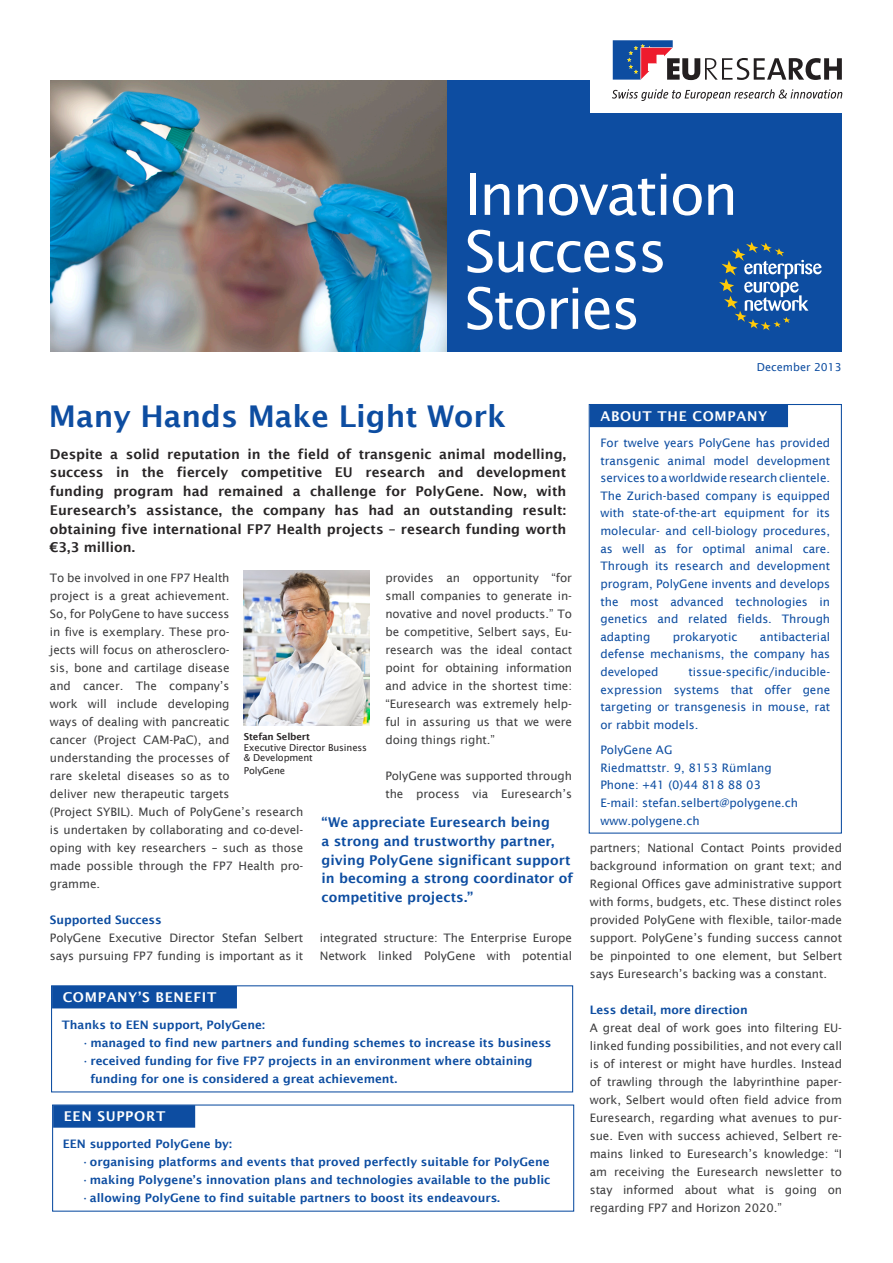
<style>
.page{position:relative;width:893px;height:1263px;background:#fff}
.page>*{position:absolute;margin:0;border:0;box-sizing:border-box;transform-origin:0 0}
.title_-_success_stor{font:57px "Lucida Sans";letter-spacing:-.035em;color:#fff}
.title_front_-_big{font:600 30px "Lucida Sans";color:#0d4da1}
.title_front_-_lead{font:600 13.5px/18.8px "Lucida Sans";color:#282526;text-align:justify}
.txt_-_inserted_text{font:600 13.5px/18.8px "Lucida Sans";color:#0d4da1}
.box_-_title{font:600 13.5px "Lucida Sans";letter-spacing:.05em;color:#fff}
.txt_-_running{font:11.7px/18px "Lucida Sans";letter-spacing:-.005em;color:#3e3e3f}
.box_-_about_-_text{font:11.7px/17.7px "Lucida Sans";color:#0d4da1;text-align:justify}
.box_-_facts_-_text_2{font:600 11.7px/18px "Lucida Sans";color:#0d4da1}
.txt_-_running-2{font:600 11.7px "Lucida Sans";letter-spacing:-.005em;color:#0d4da1}
.date{font:10.95px "Lucida Sans";color:#0d4da1}
.picture_legend_-_nam{font:9.45px/10.5px "Lucida Sans";letter-spacing:-.015em;color:#282526}
.s1{font-weight:600}
.s2{font-weight:400}
.s3{font-size:11.7px;color:#0d4da1}
</style>
<div class="page">
<div style="left:446px;top:81px;width:396px;height:271px;background:#0d4da1"></div>
<img style="left:50px;top:81px;width:396px;height:271px">
<img style="left:244px;top:570px;width:126px;height:155px">
<div style="left:53px;top:1105px;width:142px;height:23px;background:#0d4da1"></div>
<div style="left:590px;top:405px;width:198px;height:22px;background:#0d4da1"></div>
<div style="left:589px;top:404px;width:253px;height:430px;border:1px solid #0d4da1"></div>
<div style="left:52px;top:986px;width:185px;height:22px;background:#0d4da1"></div>
<div style="left:51px;top:985px;width:522px;height:107px;border:1px solid #0d4da1"></div>
<svg style="left:719px;top:242px;width:102px;height:88px"></svg>
<div style="left:590px;top:39px;width:268px;height:74px;background:#fff"></div>
<svg style="left:612px;top:89px;width:230px;height:12px"></svg>
<svg style="left:613px;top:40px;width:229px;height:40px"></svg>
<p class="title_-_success_stor" style="left:465px;top:162px;width:275px">Innovation</p>
<p class="title_-_success_stor" style="left:465px;top:219px;width:204px">Success</p>
<p class="title_-_success_stor" style="left:465px;top:276px;width:177px">Stories</p>
<p class="date" style="left:757px;top:361px;width:86px">December 2013</p>
<p class="box_-_title" style="left:600px;top:408px;width:169px">ABOUT THE COMPANY</p>
<p class="box_-_about_-_text" style="left:600px;top:434px;width:231px">For twelve years PolyGene has provided transgenic animal model development services to a worldwide research clientele.<br>The Zurich-based company is equipped with state-of-the-art equipment for its molecular- and cell-biology procedures, as well as for optimal animal care.<br>Through its research and development program, PolyGene invents and develops the most advanced technologies in genetics and related fields. Through adapting</p>
<p class="title_front_-_big" style="left:49px;top:399px;width:459px">Many Hands Make Light Work</p>
<p class="title_front_-_lead" style="left:50px;top:444px;width:518px">Despite a solid reputation in the field of transgenic animal modelling, success in the fiercely competitive EU research and development funding program had remained a challenge for PolyGene. Now, with Euresearch’s assistance, the company has had an outstanding result: obtaining five international FP7 Health projects – research funding worth €3,3 million.</p>
<p class="txt_-_running" style="left:385px;top:568px;width:188px;text-align:justify">provides an opportunity “for small companies to generate in&shy;novative and novel products.” To be competitive, Selbert says, Eu&shy;research was the ideal contact point for obtaining information and advice in the shortest time: “Euresearch was extremely help&shy;ful in assuring us that we were doing things right.”</p>
<p class="txt_-_running" style="left:385px;top:766px;width:188px">PolyGene was supported through the process via Euresearch’s</p>
<p class="txt_-_running" style="left:50px;top:568px;width:255px">To be involved in one FP7 Health<br>project is a great achievement.<br>So, for PolyGene to have success<br>in five is exemplary. These pro-<br>jects will focus on atherosclero-<br>sis, bone and cartilage disease<br>and cancer. The company’s<br>work will include developing<br>ways of dealing with pancreatic<br>cancer (Project CAM-PaC), and understanding the processes of<br>rare skeletal diseases so as to<br>deliver new therapeutic targets<br>(Project SYBIL). Much of PolyGene’s research is undertaken by collaborating and co-devel&shy;oping with key researchers – such as those made possible through the FP7 Health pro&shy;gramme.</p>
<p class="txt_-_running-2" style="left:50px;top:913px;width:113px">Supported Success</p>
<p class="txt_-_running" style="left:50px;top:928px;width:255px">PolyGene Executive Director Stefan Selbert says pursuing FP7 funding is important as it</p>
<p class="box_-_about_-_text" style="left:600px;top:628px;width:231px;text-indent:160px">antibacterial defense mechanisms, the company has developed</p>
<p class="box_-_about_-_text" style="left:673px;top:628px;width:66px">prokaryotic</p>
<p class="box_-_about_-_text" style="left:600px;top:663px;width:231px;text-indent:88px">tissue-specific/inducible&shy;expression systems that offer gene targeting or transgenesis in mouse, rat or rabbit models.</p>
<p class="box_-_about_-_text" style="left:600px;top:741px;width:199px;text-align:left">PolyGene AG<br>Riedmattstr. 9, 8153 Rümlang<br>Phone: +41 (0)44 818 88 03<br>E-mail: stefan.selbert@polygene.ch</p>
<p class="picture_legend_-_nam" style="left:244px;top:732px;width:125px"><span class="s1">Stefan Selbert<br></span>Executive Director Business &amp; Development</p>
<p class="picture_legend_-_nam" style="left:244px;top:765px;width:43px">PolyGene</p>
<p class="txt_-_inserted_text" style="left:322px;top:813px;width:230px">“We appreciate Euresearch being</p>
<p class="box_-_about_-_text" style="left:600px;top:811px;width:101px">www.polygene.ch</p>
<p class="txt_-_inserted_text" style="left:322px;top:832px;width:253px">a strong and trustworthy partner, giving PolyGene significant support in becoming a strong coordinator of competitive projects.”</p>
<p class="txt_-_running" style="left:590px;top:838px;width:254px;text-align:justify">partners; National Contact Points provided background information on grant text; and Regional Offices gave administrative support with forms, budgets, etc. These distinct roles provided PolyGene with flexible, tailor-made support. PolyGene’s funding success cannot be pinpointed to one element, but Selbert says Euresearch’s backing was a constant.</p>
<p class="txt_-_running-2" style="left:590px;top:1003px;width:159px">Less detail, more direction</p>
<p class="txt_-_running" style="left:590px;top:1018px;width:254px;text-align:justify">A great deal of work goes into filtering EU&shy;linked funding possibilities, and not every call is of interest or might have hurdles. Instead of trawling through the labyrinthine paper&shy;work, Selbert would often field advice from Euresearch, regarding what avenues to pur&shy;sue. Even with success achieved, Selbert re&shy;mains linked to Euresearch’s knowledge: “I am receiving the Euresearch newsletter to stay informed about what is going on regarding FP7 and Horizon 2020.”</p>
<p class="txt_-_running" style="left:320px;top:928px;width:254px">integrated structure: The Enterprise Europe<br>Network linked PolyGene with potential</p>
<p class="box_-_title" style="left:63px;top:989px;width:155px">COMPANY’S BENEFIT</p>
<p class="box_-_facts_-_text_2" style="left:62px;top:1015px;width:205px">Thanks to EEN support, PolyGene:</p>
<p class="box_-_facts_-_text_2" style="left:82px;top:1033px;width:471px"><span class="s2">•</span> managed to find new partners and funding schemes to increase its business</p>
<p class="box_-_facts_-_text_2" style="left:90px;top:1051px;width:444px;text-indent:-9px"><span class="s2">•</span> received funding for five FP7 projects in an environment where obtaining funding for one is considered a great achievement.</p>
<p class="box_-_title" style="left:64px;top:1109px;width:112px">EEN SUPPORT <span class="s3">.</span></p>
<p class="box_-_facts_-_text_2" style="left:63px;top:1134px;width:171px">EEN supported PolyGene by:</p>
<p class="box_-_facts_-_text_2" style="left:81px;top:1152px;width:470px"><span class="s2">•</span> organising platforms and events that proved perfectly suitable for PolyGene</p>
<p class="box_-_facts_-_text_2" style="left:81px;top:1170px;width:471px"><span class="s2">•</span> making Polygene’s innovation plans and technologies available to the public</p>
<p class="box_-_facts_-_text_2" style="left:81px;top:1188px;width:420px"><span class="s2">•</span> allowing PolyGene to find suitable partners to boost its endeavours.</p>
</div>
